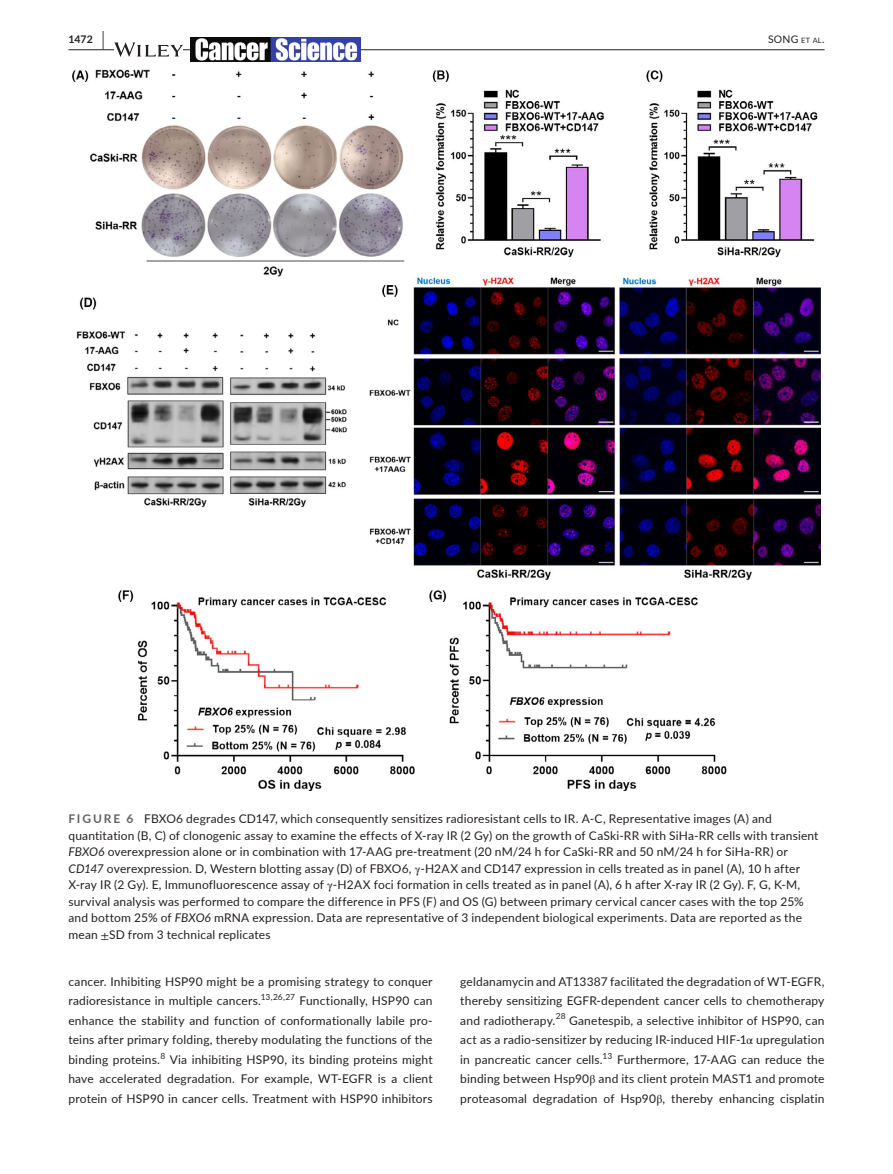
<style>
.page{position:relative;width:893px;height:1174px;background:#fff}
.page>*{position:absolute;margin:0;border:0;box-sizing:border-box;transform-origin:0 0}
.t1{font:12px/19.5px "Lato";letter-spacing:.015em;color:#231f20;text-align:justify}
.t2{font:10.5px "Lato";color:#231f20}
.t3{font:700 10.5px "Lato";color:#231f20}
.s1{font-size:19.5px}
.s2{font-size:7.35px}
.s3{font-weight:700;color:#636366}
.s4{font-style:italic}
.s5{font-family:"STIX"}
</style>
<div class="page">
<hr style="left:68px;top:49px;width:756px;height:1px;background:#231f20">
<svg style="left:114px;top:42px;width:69px;height:15px"></svg>
<img style="left:191px;top:38px;width:170px;height:24px">
<img style="left:72px;top:69px;width:749px;height:722px">
<p class="t3" style="left:68px;top:31px;width:37px">1472 <span class="s1">|</span></p>
<p class="t2" style="left:768px;top:31px;width:58px">SONG <span class="s2">et al</span>.</p>
<p class="t1" style="left:68px;top:810px;width:752px;line-height:16.5px;text-align:left"><span class="s3">FIGURE 6</span> FBXO6 degrades CD147, which consequently sensitizes radioresistant cells to IR. A-C, Representative images (A) and quantitation (B, C) of clonogenic assay to examine the effects of X-ray IR (2 Gy) on the growth of CaSki-RR with SiHa-RR cells with transient <span class="s4">FBXO6</span> overexpression alone or in combination with 17-AAG pre-treatment (20 nM/24 h for CaSki-RR and 50 nM/24 h for SiHa-RR) or <span class="s4">CD147</span> overexpression. D, Western blotting assay (D) of FBXO6, <span class="s5">γ</span>-H2AX and CD147 expression in cells treated as in panel (A), 10 h after X-ray IR (2 Gy). E, Immunofluorescence assay of <span class="s5">γ</span>-H2AX foci formation in cells treated as in panel (A), 6 h after X-ray IR (2 Gy). F, G, K-M, survival analysis was performed to compare the difference in PFS (F) and OS (G) between primary cervical cancer cases with the top 25% and bottom 25% of <span class="s4">FBXO6</span> mRNA expression. Data are representative of 3 independent biological experiments. Data are reported as the mean <span class="s5">±</span>SD from 3 technical replicates</p>
<p class="t1" style="left:68px;top:971px;width:366px">cancer. Inhibiting HSP90 might be a promising strategy to conquer radioresistance in multiple cancers.<sup>13,26,27</sup> Functionally, HSP90 can enhance the stability and function of conformationally labile pro&shy;teins after primary folding, thereby modulating the functions of the binding proteins.<sup>8</sup> Via inhibiting HSP90, its binding proteins might have accelerated degradation. For example, WT-EGFR is a client protein of HSP90 in cancer cells. Treatment with HSP90 inhibitors</p>
<p class="t1" style="left:460px;top:971px;width:366px">geldanamycin and AT13387 facilitated the degradation of WT-EGFR, thereby sensitizing EGFR-dependent cancer cells to chemotherapy and radiotherapy.<sup>28</sup> Ganetespib, a selective inhibitor of HSP90, can act as a radio-sensitizer by reducing IR-induced HIF-1<span class="s5">α</span> upregulation in pancreatic cancer cells.<sup>13</sup> Furthermore, 17-AAG can reduce the binding between Hsp90<span class="s5">β</span> and its client protein MAST1 and promote proteasomal degradation of Hsp90<span class="s5">β</span>, thereby enhancing cisplatin</p>
</div>
